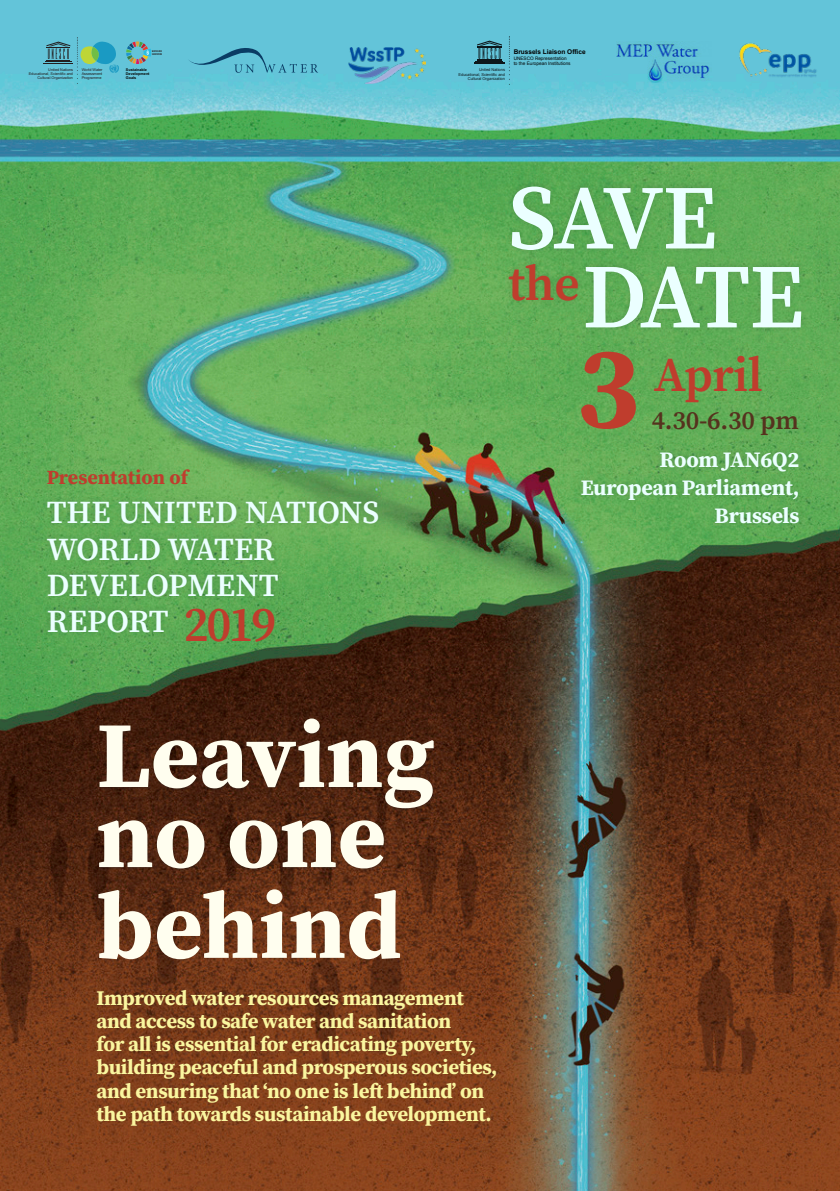
<style>
.page{position:relative;width:840px;height:1191px;background:#fff}
.page>*{position:absolute;margin:0;border:0;box-sizing:border-box;transform-origin:0 0}
.t1{font:700 117px "Source Serif Pro";color:#bf3d2d}
.t2{font:700 93.6px "Source Serif Pro";color:#fffeef}
.t3{font:600 91px "Source Serif Pro";letter-spacing:-.055em;color:#ebffff}
.t4{font:600 48.4px "Source Serif Pro";letter-spacing:-.01em;color:#bf3d2d}
.t5{font:600 47.8px "Source Serif Pro";color:#bf3d2d}
.t6{font:600 32px/36px "Source Serif Pro";letter-spacing:-.005em;color:#ebffff}
.t7{font:600 26px "Source Serif Pro";color:#55321e}
.t8{font:700 22px/28px "Source Serif Pro";letter-spacing:-.01em;color:#ebffff;text-align:right}
.t9{font:700 20.8px/23.2px "Source Serif Pro";letter-spacing:-.02em;color:#faf69f}
.t10{font:700 20px "Source Serif Pro";color:#bf3d2d}
.t11{font:700 6.4px "Arial";color:#000}
.t12{font:4.6px/5.4px "Arial";color:#000}
.t13{font:4px/4.4px "Arial";color:#231f20;text-align:right}
.t14{font:3.8px/4.2px "Arial";color:#231f20;text-align:justify}
.t15{font:700 3.8px/4px "Arial";color:#040503}
.t16{font:700 2.6px/2.6px "Bebas Neue";letter-spacing:.015em;color:#211d1e;scale:1.05 1}
</style>
<div class="page">
<img style="left:0;top:0;width:839px;height:1191px">
<div style="left:502px;top:180px;width:304px;height:154px;background:#231f20;opacity:.15"></div>
<div style="left:575px;top:445px;width:229px;height:85px;background:#231f20;opacity:.15"></div>
<svg style="left:44px;top:37px;width:75px;height:47px;background:#5ab6bf"></svg>
<svg style="left:126px;top:41px;width:25px;height:23px"></svg>
<svg style="left:188px;top:48px;width:130px;height:25px;background:#58b3cb"></svg>
<div style="left:41px;top:495px;width:342px;height:143px;background:#231f20;opacity:.15"></div>
<div style="left:97px;top:819px;width:289px;height:52px;background:#231f20;opacity:.35"></div>
<div style="left:99px;top:717px;width:336px;height:94px;background:#231f20;opacity:.35"></div>
<img style="left:348px;top:47px;width:77px;height:37px">
<hr style="left:474px;top:63px;width:30px;height:1px;background:#231f20">
<svg style="left:475px;top:36px;width:34px;height:49px;background:#52a4b5"></svg>
<img style="left:616px;top:42px;width:95px;height:40px">
<img style="left:732px;top:37px;width:91px;height:46px">
<p class="t16" style="left:152px;top:50px;width:11px">WATER AND<br>SANITATION</p>
<p class="t11" style="left:513px;top:47px;width:73px">Brussels Liaison Office</p>
<p class="t12" style="left:513px;top:55px;width:58px">UNESCO Representation to the European Institutions</p>
<p class="t14" style="left:29px;top:68px;width:46px;text-align:right">United Nations<br>Educational, Scientific and<br>Cultural Organization</p>
<p class="t15" style="left:126px;top:68px;width:25px">Sustainable<br>Development<br>Goals</p>
<p class="t14" style="left:82px;top:68px;width:22px">World Water Assessment Programme</p>
<p class="t13" style="left:458px;top:68px;width:48px">United Nations<br>Educational, Scientific and<br>Cultural Organization</p>
<p class="t10" style="left:47px;top:463px;width:143px">Presentation of</p>
<p class="t6" style="left:47px;top:494px;width:334px">THE UNITED NATIONS<br>WORLD WATER<br>DEVELOPMENT<br>REPORT</p>
<p class="t5" style="left:184px;top:592px;width:94px">2019</p>
<p class="t2" style="left:96px;top:691px;width:339px">Leaving</p>
<p class="t2" style="left:96px;top:771px;width:291px">no one</p>
<p class="t2" style="left:96px;top:861px;width:307px">behind</p>
<p class="t3" style="left:508px;top:156px;width:210px">SAVE</p>
<p class="t3" style="left:508px;top:235px;width:297px"><sup>the</sup>DATE</p>
<p class="t1" style="left:576px;top:307px;width:65px">3</p>
<p class="t4" style="left:653px;top:342px;width:110px">April</p>
<p class="t7" style="left:651px;top:403px;width:149px">4.30-6.30 pm</p>
<p class="t8" style="left:659px;top:445px;width:141px">Room JAN6Q2</p>
<p class="t8" style="left:580px;top:473px;width:220px">European Parliament,<br>Brussels</p>
<p class="t9" style="left:96px;top:986px;width:402px">Improved water resources management and access to safe water and sanitation<br>for all is essential for eradicating poverty, building peaceful and prosperous societies, and ensuring that ‘no one is left behind’ on the path towards sustainable development.</p>
</div>
